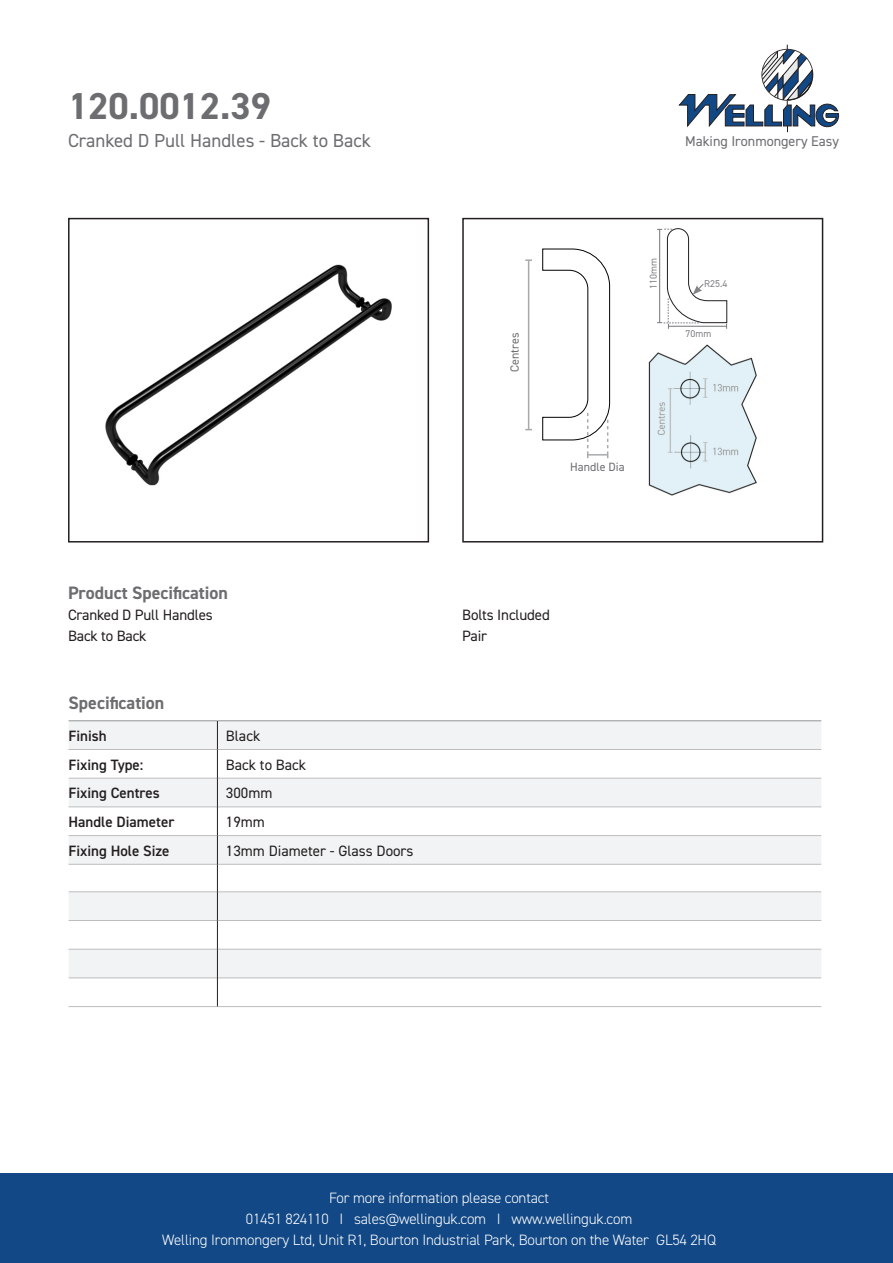
<style>
.page{position:relative;width:893px;height:1263px;background:#fff}
.page>*{position:absolute;margin:0;border:0;box-sizing:border-box;transform-origin:0 0}
.t1{font:700 37.5px "DIN2014";color:#6c6d70}
.t2{font:18.9px "DIN2014";color:#6c6d70}
.t3{font:700 18px "DIN2014";color:#6c6d70}
.t4{font:300 15px/21px "DIN2014";letter-spacing:-.01em;color:#fff;text-align:center}
.t5{font:15px "DIN2014";letter-spacing:-.005em;color:#231f20}
.t6{font:600 15px "DIN2014";color:#231f20}
.t7{font:14.1px "DIN2014";color:#6c6d70}
.t8{font:12px "DIN2014";color:#6c6d70}
.t9{font:9.9px "DIN2014";color:#808285}
</style>
<div class="page">
<div style="left:0;top:1174px;width:893px;height:89px;background:#124885"></div>
<svg style="left:678px;top:45px;width:161px;height:87px"></svg>
<div style="left:68px;top:218px;width:361px;height:324px;border:2px solid #231f20"></div>
<div style="left:462px;top:218px;width:361px;height:324px;border:2px solid #231f20"></div>
<svg style="left:69px;top:721px;width:752px;height:257px;fill:#f2f3f4"></svg>
<hr style="left:69px;top:720px;width:148px;height:1px;background:#939598">
<hr style="left:217px;top:720px;width:604px;height:1px;background:#939598">
<hr style="left:69px;top:749px;width:148px;height:1px;background:#bcbdc0">
<hr style="left:218px;top:749px;width:603px;height:1px;background:#bcbdc0">
<hr style="left:69px;top:778px;width:148px;height:1px;background:#bcbdc0">
<hr style="left:218px;top:778px;width:603px;height:1px;background:#bcbdc0">
<hr style="left:69px;top:807px;width:148px;height:1px;background:#bcbdc0">
<hr style="left:218px;top:807px;width:603px;height:1px;background:#bcbdc0">
<hr style="left:69px;top:835px;width:148px;height:1px;background:#bcbdc0">
<hr style="left:218px;top:835px;width:603px;height:1px;background:#bcbdc0">
<hr style="left:69px;top:864px;width:148px;height:1px;background:#bcbdc0">
<hr style="left:218px;top:864px;width:603px;height:1px;background:#bcbdc0">
<hr style="left:69px;top:891px;width:148px;height:1px;background:#bcbdc0">
<hr style="left:218px;top:891px;width:603px;height:1px;background:#bcbdc0">
<hr style="left:69px;top:920px;width:148px;height:1px;background:#bcbdc0">
<hr style="left:218px;top:920px;width:603px;height:1px;background:#bcbdc0">
<hr style="left:69px;top:949px;width:148px;height:1px;background:#bcbdc0">
<hr style="left:218px;top:949px;width:603px;height:1px;background:#bcbdc0">
<hr style="left:69px;top:978px;width:148px;height:1px;background:#bcbdc0">
<hr style="left:218px;top:978px;width:603px;height:1px;background:#bcbdc0">
<hr style="left:69px;top:1006px;width:148px;height:1px;background:#bcbdc0">
<hr style="left:217px;top:1006px;width:604px;height:1px;background:#bcbdc0">
<svg style="left:217px;top:721px;width:1px;height:285px"></svg>
<img style="left:105px;top:264px;width:287px;height:222px">
<hr style="left:528px;top:260px;width:1px;height:170px;background:#a8a9ad">
<svg style="left:525px;top:259px;width:7px;height:2px"></svg>
<svg style="left:542px;top:248px;width:68px;height:210px"></svg>
<img style="left:648px;top:345px;width:109px;height:151px">
<svg style="left:657px;top:228px;width:70px;height:101px"></svg>
<p class="t1" style="left:68px;top:81px;width:204px">120.0012.39</p>
<p class="t2" style="left:68px;top:128px;width:305px">Cranked D Pull Handles - Back to Back</p>
<p class="t3" style="left:68px;top:581px;width:161px">Product Specification</p>
<p class="t5" style="left:68px;top:605px;width:146px">Cranked D Pull Handles</p>
<p class="t5" style="left:68px;top:626px;width:80px">Back to Back</p>
<p class="t3" style="left:69px;top:691px;width:97px">Specification</p>
<p class="t6" style="left:69px;top:726px;width:40px">Finish</p>
<p class="t5" style="left:226px;top:726px;width:36px">Black</p>
<p class="t6" style="left:69px;top:754px;width:76px">Fixing Type:</p>
<p class="t5" style="left:226px;top:755px;width:82px">Back to Back</p>
<p class="t6" style="left:69px;top:783px;width:93px">Fixing Centres</p>
<p class="t5" style="left:226px;top:784px;width:48px">300mm</p>
<p class="t6" style="left:69px;top:812px;width:107px">Handle Diameter</p>
<p class="t5" style="left:226px;top:812px;width:41px">19mm</p>
<p class="t6" style="left:69px;top:841px;width:102px">Fixing Hole Size</p>
<p class="t5" style="left:226px;top:841px;width:189px">13mm Diameter - Glass Doors</p>
<p class="t8" style="left:507px;top:372px;width:41px;rotate:-90deg">Centres</p>
<p class="t7" style="left:685px;top:132px;width:155px">Making Ironmongery Easy</p>
<p class="t9" style="left:647px;top:289px;width:32px;rotate:-90deg">110mm</p>
<p class="t9" style="left:704px;top:277px;width:25px">R25.4</p>
<p class="t9" style="left:686px;top:327px;width:27px">70mm</p>
<p class="t8" style="left:570px;top:459px;width:56px">Handle Dia</p>
<p class="t5" style="left:462px;top:605px;width:89px">Bolts Included</p>
<p class="t5" style="left:462px;top:626px;width:26px">Pair</p>
<p class="t4" style="left:162px;top:1187px;width:555px">For more information please contact<br>01451 824110 I sales@wellinguk.com I www.wellinguk.com<br>Welling Ironmongery Ltd, Unit R1, Bourton Industrial Park, Bourton on the Water GL54 2HQ</p>
</div>
